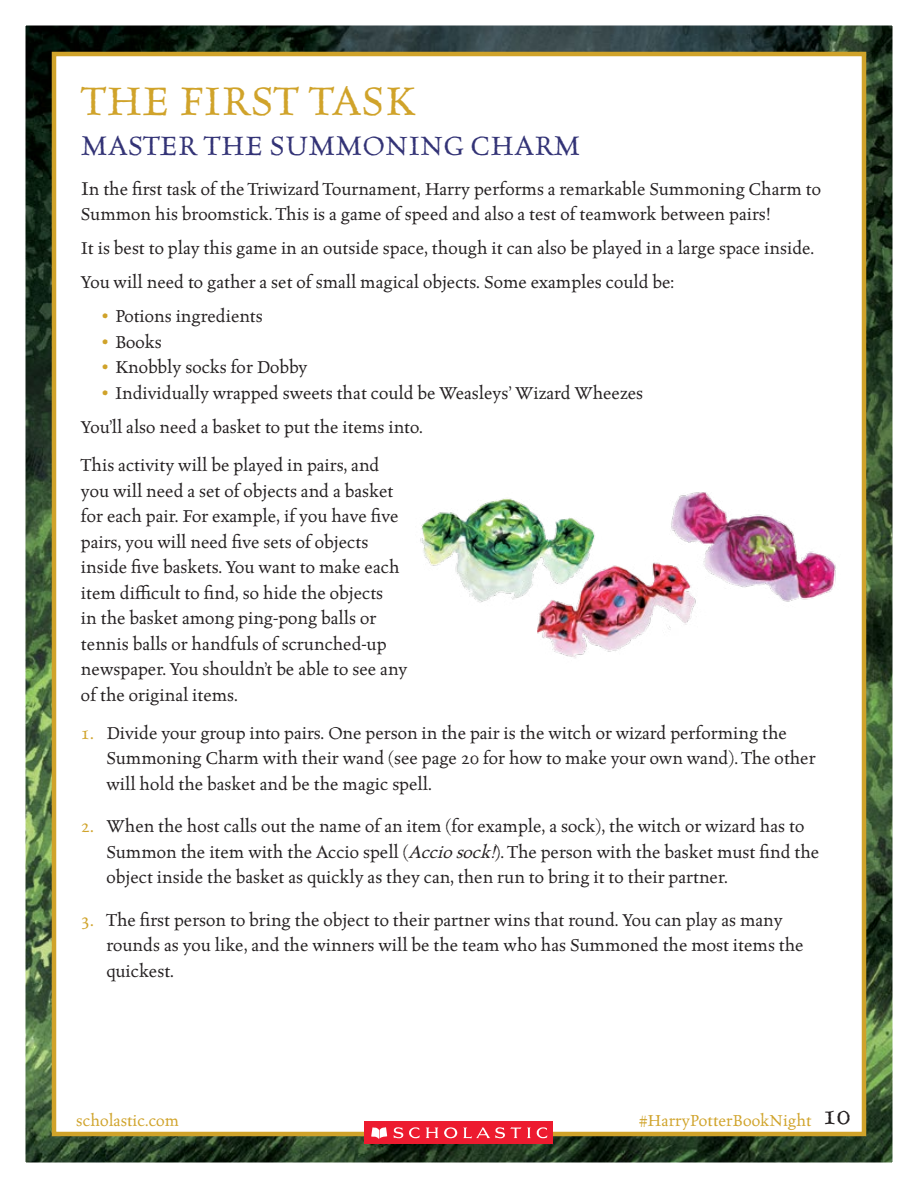
<style>
.page{position:relative;width:918px;height:1188px;background:#fff}
.page>*{position:absolute;margin:0;border:0;box-sizing:border-box;transform-origin:0 0}
.t1{font:45px "Celestia Antiqua MVB";letter-spacing:.02em;color:#d0a32a}
.t2{font:30px "Celestia Antiqua MVB";letter-spacing:.02em;color:#333376}
.t3{font:19.5px/25.5px "Celestia Antiqua Std";color:#231f20}
.t4{font:18px "Celestia Antiqua MVB";color:#d0a32a}
.s1{font-size:21px}
.s2{color:#d0a32a}
.s3{font-style:italic}
.s4{font-size:30px;color:#231f20}
</style>
<div class="page">
<img style="left:27px;top:27px;width:864px;height:1134px">
<div style="left:52px;top:52px;width:814px;height:1084px;background:#fff;border:4px solid #d0a32a"></div>
<div style="left:365px;top:1121px;width:188px;height:23px;background:#ed1b2f"></div>
<svg style="left:371px;top:1127px;width:16px;height:12px"></svg>
<svg style="left:394px;top:1127px;width:9px;height:11px"></svg>
<svg style="left:409px;top:1127px;width:11px;height:11px"></svg>
<svg style="left:426px;top:1128px;width:12px;height:10px"></svg>
<svg style="left:444px;top:1127px;width:13px;height:11px"></svg>
<svg style="left:463px;top:1127px;width:84px;height:12px"></svg>
<img style="left:538px;top:569px;width:108px;height:89px">
<img style="left:420px;top:498px;width:206px;height:134px">
<img style="left:646px;top:457px;width:219px;height:174px">
<h1 class="t1" style="left:81px;top:78px;width:335px">THE FIRST TASK</h1>
<h2 class="t2" style="left:81px;top:130px;width:501px">MASTER THE SUMMONING CHARM</h2>
<p class="t3" style="left:81px;top:177px;width:742px"><span class="s1">I</span>n the first task of the Triwizard Tournament, Harry performs a remarkable Summoning Charm to<br>Summon his broomstick. This is a game of speed and also a test of teamwork between pairs!</p>
<p class="t3" style="left:81px;top:232px;width:735px;line-height:34px">It is best to play this game in an outside space, though it can also be played in a large space inside.<br>You will need to gather a set of small magical objects. Some examples could be:</p>
<p class="t3" style="left:102px;top:304px;width:162px"><span class="s2">•</span> Potions ingredients</p>
<p class="t3" style="left:102px;top:330px;width:61px"><span class="s2">•</span> Books</p>
<p class="t3" style="left:102px;top:355px;width:207px"><span class="s2">•</span> Knobbly socks for Dobby</p>
<p class="t3" style="left:81px;top:376px;width:564px;line-height:34px;text-indent:21px"><span class="s2">•</span> Individually wrapped sweets that could be Weasleys’ Wizard Wheezes<br>You’ll also need a basket to put the items into.</p>
<p class="t3" style="left:81px;top:453px;width:328px">This activity will be played in pairs, and you will need a set of objects and a basket for each pair. For example, if you have five pairs, you will need five sets of objects inside five baskets. You want to make each item difficult to find, so hide the objects<br>in the basket among ping-pong balls or tennis balls or handfuls of scrunched-up newspaper. You shouldn’t be able to see any of the original items.</p>
<p class="t3" style="left:106px;top:721px;width:711px;text-indent:-26px"><span class="s2">1.</span> Divide your group into pairs. One person in the pair is the witch or wizard performing the<br>Summoning Charm with their wand (see page 20 for how to make your own wand). The other will hold the basket and be the magic spell.</p>
<p class="t3" style="left:106px;top:814px;width:714px;text-indent:-26px"><span class="s2">2.</span> When the host calls out the name of an item (for example, a sock), the witch or wizard has to<br>Summon the item with the Accio spell (<span class="s3">Acciosock!</span>). The person with the basket must find the object inside the basket as quickly as they can, then run to bring it to their partner.</p>
<p class="t3" style="left:107px;top:908px;width:699px;text-indent:-26px"><span class="s2">3.</span> The first person to bring the object to their partner wins that round. You can play as many rounds as you like, and the winners will be the team who has Summoned the most items the quickest.</p>
<p class="t4" style="left:76px;top:1111px;width:104px">scholastic.com</p>
<p class="t4" style="left:639px;top:1111px;width:213px">#HarryPotterBookNight <span class="s4">10</span></p>
</div>
